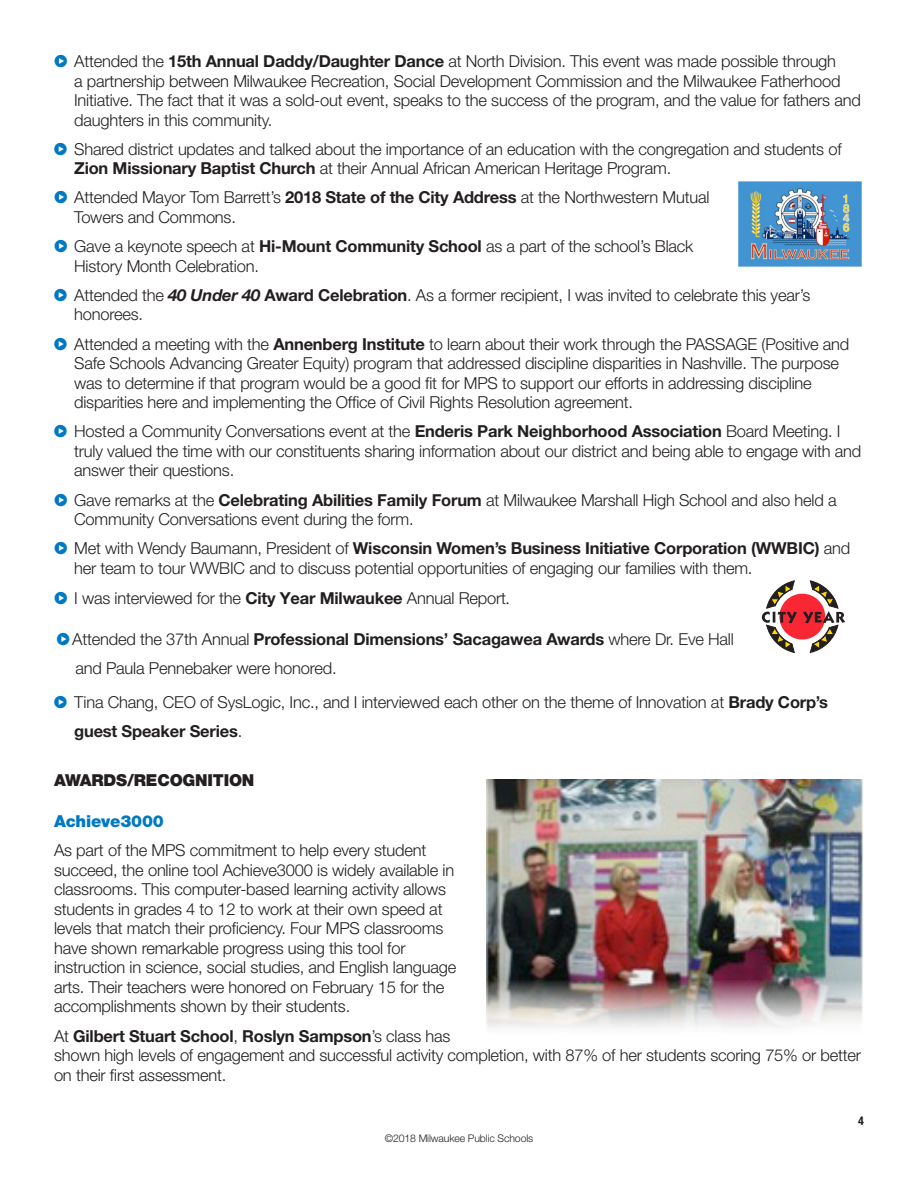
<style>
.page{position:relative;width:918px;height:1188px;background:#fff}
.page>*{position:absolute;margin:0;border:0;box-sizing:border-box;transform-origin:0 0}
.Body_copy{font:300 16.5px/19.5px "Helvetica Neue";letter-spacing:-.01em;color:#231f20}
.L1_Head{font:900 16.5px "Helvetica Neue";letter-spacing:-.01em;color:#231f20}
.L1_Head-2{font:900 16.5px "Helvetica Neue";letter-spacing:-.01em;color:#0079c2}
.t1{font:700 condensed 12px "Helvetica Neue";color:#231f20}
.t2{font:300 10.5px "Helvetica Neue";letter-spacing:-.01em;color:#231f20}
.s1{font-family:"Combi Numerals";font-weight:700;color:#0079c2}
.s2{font-weight:700}
.s3{font-weight:700;font-style:italic}
.s4{font-family:"Minion Pro";font-weight:400}
</style>
<div class="page">
<img style="left:739px;top:181px;width:123px;height:86px">
<div style="left:779px;top:594px;width:46px;height:46px;background:#f92634;border-radius:50%"></div>
<svg style="left:762px;top:580px;width:35px;height:73px"></svg>
<svg style="left:803px;top:580px;width:42px;height:73px"></svg>
<img style="left:486px;top:780px;width:378px;height:199px">
<img style="left:486px;top:979px;width:377px;height:49px">
<p class="Body_copy" style="left:74px;top:51px;width:788px;text-indent:-20px"><span class="s1">]</span> Attended the <span class="s2">15th Annual Daddy/Daughter Dance</span> at North Division. This event was made possible through<br>a partnership between Milwaukee Recreation, Social Development Commission and the Milwaukee Fatherhood Initiative. The fact that it was a sold-out event, speaks to the success of the program, and the value for fathers and daughters in this community.</p>
<p class="Body_copy" style="left:74px;top:139px;width:769px;text-indent:-20px"><span class="s1">]</span> Shared district updates and talked about the importance of an education with the congregation and students of<br><span class="s2">Zion Missionary Baptist Church</span> at their Annual African American Heritage Program.</p>
<p class="Body_copy" style="left:74px;top:187px;width:637px;text-indent:-20px"><span class="s1">]</span> Attended Mayor Tom Barrett’s <span class="s2">2018 State of the City Address</span> at the Northwestern Mutual<br>Towers and Commons.</p>
<p class="Body_copy" style="left:74px;top:236px;width:621px;text-indent:-20px"><span class="s1">]</span> Gave a keynote speech at <span class="s2">Hi-Mount Community School</span> as a part of the school’s Black<br>History Month Celebration.</p>
<p class="Body_copy" style="left:74px;top:285px;width:738px;text-indent:-20px"><span class="s1">]</span> Attended the <span class="s3">40 Under 40</span> <span class="s2">Award Celebration</span>. As a former recipient, I was invited to celebrate this year’s honorees.</p>
<p class="Body_copy" style="left:74px;top:334px;width:777px;text-indent:-20px"><span class="s1">]</span> Attended a meeting with the <span class="s2">Annenberg Institute</span> to learn about their work through the PASSAGE (Positive and Safe Schools Advancing Greater Equity) program that addressed discipline disparities in Nashville. The purpose was to determine if that program would be a good fit for MPS to support our efforts in addressing discipline disparities here and implementing the Office of Civil Rights Resolution agreement.</p>
<p class="Body_copy" style="left:74px;top:421px;width:789px;text-indent:-20px"><span class="s1">]</span> Hosted a Community Conversations event at the <span class="s2">Enderis Park Neighborhood Association</span> Board Meeting. I truly valued the time with our constituents sharing information about our district and being able to engage with and answer their questions.</p>
<p class="Body_copy" style="left:74px;top:490px;width:764px;text-indent:-20px"><span class="s1">]</span> Gave remarks at the <span class="s2">Celebrating Abilities Family Forum</span> at Milwaukee Marshall High School and also held a<br>Community Conversations event during the form.</p>
<p class="Body_copy" style="left:74px;top:538px;width:778px;text-indent:-20px"><span class="s1">]</span> Met with Wendy Baumann, President of <span class="s2">Wisconsin Women’s Business Initiative Corporation (WWBIC)</span> and her team to tour WWBIC and to discuss potential opportunities of engaging our families with them.</p>
<p class="Body_copy" style="left:54px;top:588px;width:457px"><span class="s1">]</span> I was interviewed for the <span class="s2">City Year Milwaukee</span> Annual Report<span class="s4">.</span></p>
<p class="Body_copy" style="left:75px;top:624px;width:660px;line-height:29.2px;text-indent:-19px"><span class="s1">]</span> Attended the 37th Annual <span class="s2">Professional Dimensions’ Sacagawea Awards</span> where Dr. Eve Hall and Paula Pennebaker were honored.</p>
<p class="Body_copy" style="left:74px;top:687px;width:755px;line-height:29px;text-indent:-20px"><span class="s1">]</span> Tina Chang, CEO of SysLogic, Inc., and I interviewed each other on the theme of Innovation at <span class="s2">Brady Corp’s guest Speaker Series</span>.</p>
<p class="L1_Head" style="left:54px;top:770px;width:202px">AWARDS/RECOGNITION</p>
<p class="L1_Head-2" style="left:54px;top:811px;width:111px">Achieve3000</p>
<p class="Body_copy" style="left:54px;top:840px;width:404px">As part of the MPS commitment to help every student succeed, the online tool Achieve3000 is widely available in classrooms. This computer-based learning activity allows students in grades 4 to 12 to work at their own speed at levels that match their proficiency. Four MPS classrooms have shown remarkable progress using this tool for instruction in science, social studies, and English language arts. Their teachers were honored on February 15 for the accomplishments shown by their students.</p>
<p class="Body_copy" style="left:54px;top:1026px;width:809px">At <span class="s2">Gilbert Stuart School</span>, <span class="s2">Roslyn Sampson</span>’s class has<br>shown high levels of engagement and successful activity completion, with 87% of her students scoring 75% or better on their first assessment.</p>
<p class="t2" style="left:385px;top:1132px;width:150px">©2018 Milwaukee Public Schools</p>
<p class="t1" style="left:858px;top:1114px;width:7px">4</p>
</div>
